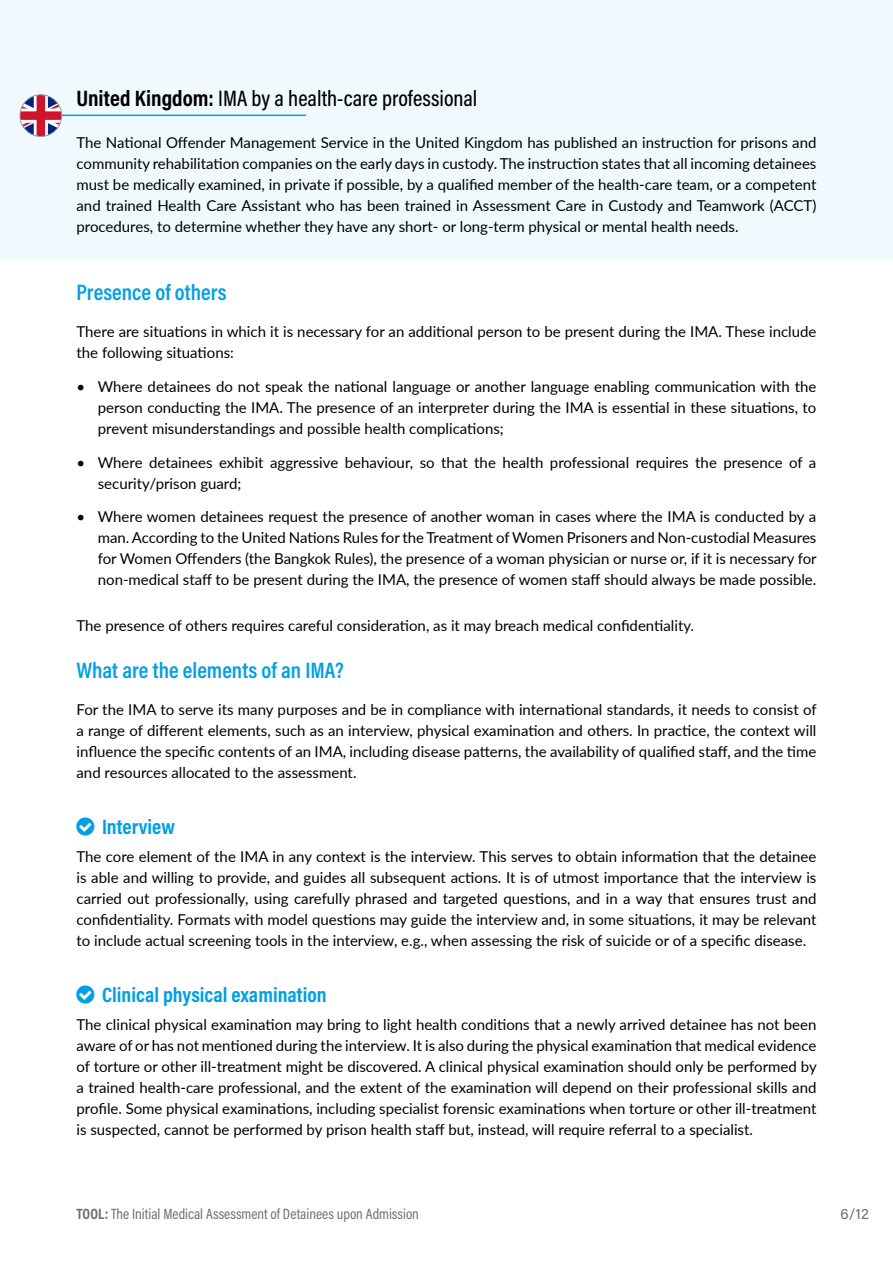
<style>
.page{position:relative;width:893px;height:1263px;background:#fff}
.page>*{position:absolute;margin:0;border:0;box-sizing:border-box;transform-origin:0 0}
.t1{font:500 22.5px "Acumin Pro Cond";color:#000}
.t2{font:600 22.5px "Acumin Pro Cond";color:#009fe3}
.t3{font:700 21px "Acumin Pro Cond";color:#009fe3}
.t4{font:15px/21px "Lato";color:#000;text-align:justify}
.t5{font:15px "Acumin Pro Cond";color:#706f6f}
.t6{font:15px "Acumin Pro";color:#706f6f}
.s1{font-weight:700}
</style>
<div class="page">
<div style="left:0;top:0;width:893px;height:259px;background:#eff9fe"></div>
<hr style="left:47px;top:115px;width:259px;height:1px;background:#009fe3">
<svg style="left:20px;top:96px;width:41px;height:40px"></svg>
<div style="left:20px;top:109px;width:42px;height:14px;background:#fff"></div>
<svg style="left:34px;top:96px;width:14px;height:39px"></svg>
<div style="left:20px;top:111px;width:42px;height:9px;background:#cf142b"></div>
<div style="left:37px;top:95px;width:8px;height:41px;background:#cf142b"></div>
<div style="left:20px;top:94px;width:42px;height:43px;border:1px solid #9d9d9c;border-radius:50%"></div>
<h1 class="t1" style="left:77px;top:84px;width:402px"><span class="s1">United Kingdom:</span> IMA by a health-care professional</h1>
<p class="t4" style="left:77px;top:131px;width:741px">The National Offender Management Service in the United Kingdom has published an instruction for prisons and community rehabilitation companies on the early days in custody. The instruction states that all incoming detainees must be medically examined, in private if possible, by a qualified member of the health-care team, or a competent and trained Health Care Assistant who has been trained in Assessment Care in Custody and Teamwork (ACCT) procedures, to determine whether they have any short- or long-term physical or mental health needs.</p>
<h1 class="t2" style="left:77px;top:278px;width:151px">Presence of others</h1>
<p class="t4" style="left:77px;top:320px;width:741px">There are situations in which it is necessary for an additional person to be present during the IMA. These include the following situations:</p>
<p class="t4" style="left:98px;top:375px;width:720px;text-indent:-21px">• Where detainees do not speak the national language or another language enabling communication with the person conducting the IMA. The presence of an interpreter during the IMA is essential in these situations, to prevent misunderstandings and possible health complications;</p>
<p class="t4" style="left:98px;top:451px;width:720px;text-indent:-21px">• Where detainees exhibit aggressive behaviour, so that the health professional requires the presence of a security/prison guard;</p>
<p class="t4" style="left:98px;top:506px;width:720px;text-indent:-21px">• Where women detainees request the presence of another woman in cases where the IMA is conducted by a man. According to the United Nations Rules for the Treatment of Women Prisoners and Non-custodial Measures for Women Offenders (the Bangkok Rules), the presence of a woman physician or nurse or, if it is necessary for non-medical staff to be present during the IMA, the presence of women staff should always be made possible.</p>
<p class="t4" style="left:77px;top:614px;width:619px">The presence of others requires careful consideration, as it may breach medical confidentiality.</p>
<h1 class="t2" style="left:77px;top:655px;width:269px">What are the elements of an IMA?</h1>
<p class="t4" style="left:77px;top:698px;width:742px">For the IMA to serve its many purposes and be in compliance with international standards, it needs to consist of a range of different elements, such as an interview, physical examination and others. In practice, the context will influence the specific contents of an IMA, including disease patterns, the availability of qualified staff, and the time and resources allocated to the assessment.</p>
<h2 class="t3" style="left:77px;top:813px;width:100px">□ Interview</h2>
<p class="t4" style="left:77px;top:845px;width:741px">The core element of the IMA in any context is the interview. This serves to obtain information that the detainee is able and willing to provide, and guides all subsequent actions. It is of utmost importance that the interview is carried out professionally, using carefully phrased and targeted questions, and in a way that ensures trust and confidentiality. Formats with model questions may guide the interview and, in some situations, it may be relevant to include actual screening tools in the interview, e.g., when assessing the risk of suicide or of a specific disease.</p>
<h2 class="t3" style="left:77px;top:981px;width:252px">□ Clinical physical examination</h2>
<p class="t4" style="left:77px;top:1013px;width:742px">The clinical physical examination may bring to light health conditions that a newly arrived detainee has not been aware of or has not mentioned during the interview. It is also during the physical examination that medical evidence of torture or other ill-treatment might be discovered. A clinical physical examination should only be performed by a trained health-care professional, and the extent of the examination will depend on their professional skills and profile. Some physical examinations, including specialist forensic examinations when torture or other ill-treatment is suspected, cannot be performed by prison health staff but, instead, will require referral to a specialist.</p>
<p class="t5" style="left:77px;top:1204px;width:344px"><span class="s1">TOOL:</span> The Initial Medical Assessment of Detainees upon Admission</p>
<p class="t6" style="left:840px;top:1203px;width:30px">6/12</p>
</div>
